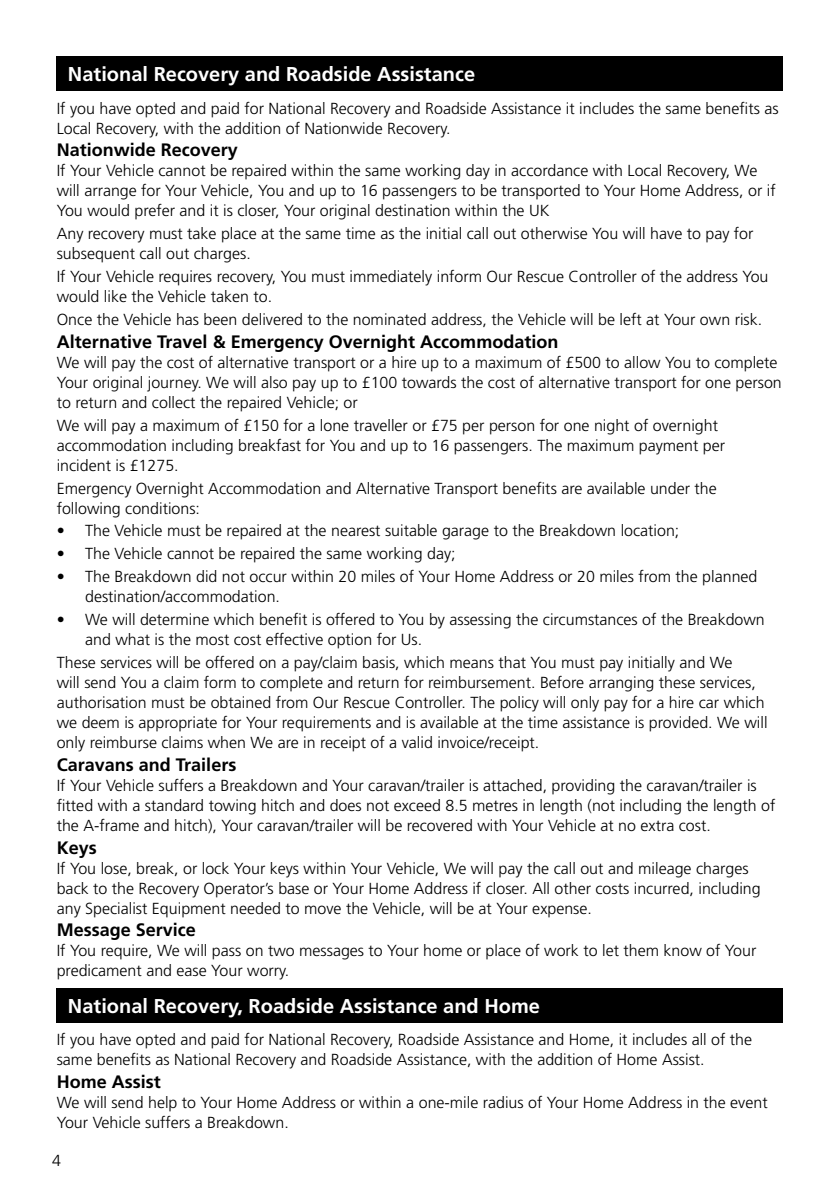
<style>
.page{position:relative;width:840px;height:1191px;background:#fff}
.page>*{position:absolute;margin:0;border:0;box-sizing:border-box;transform-origin:0 0}
.t1{font:700 20px "Frutiger LT Std";color:#fff}
.t2{font:700 18px "Frutiger LT Std";color:#000}
.t3{font:300 16px/20px "Frutiger LT Std";color:#000}
</style>
<div class="page">
<div style="left:57px;top:57px;width:725px;height:34px;background:#000"></div>
<div style="left:57px;top:988px;width:725px;height:34px;background:#000"></div>
<p class="t1" style="left:68px;top:63px;width:408px">National Recovery and Roadside Assistance</p>
<p class="t3" style="left:57px;top:98px;width:723px">If you have opted and paid for National Recovery and Roadside Assistance it includes the same benefits as<br>Local Recovery, with the addition of Nationwide Recovery.</p>
<p class="t2" style="left:57px;top:140px;width:183px">Nationwide Recovery</p>
<p class="t3" style="left:57px;top:161px;width:720px">If Your Vehicle cannot be repaired within the same working day in accordance with Local Recovery, We will arrange for Your Vehicle, You and up to 16 passengers to be transported to Your Home Address, or if<br>You would prefer and it is closer, Your original destination within the UK</p>
<p class="t3" style="left:57px;top:224px;width:698px">Any recovery must take place at the same time as the initial call out otherwise You will have to pay for subsequent call out charges.</p>
<p class="t3" style="left:57px;top:267px;width:712px">If Your Vehicle requires recovery, You must immediately inform Our Rescue Controller of the address You would like the Vehicle taken to.</p>
<p class="t3" style="left:57px;top:310px;width:706px">Once the Vehicle has been delivered to the nominated address, the Vehicle will be left at Your own risk.</p>
<p class="t2" style="left:57px;top:331px;width:503px">Alternative Travel &amp; Emergency Overnight Accommodation</p>
<p class="t3" style="left:57px;top:352px;width:726px">We will pay the cost of alternative transport or a hire up to a maximum of £500 to allow You to complete<br>Your original journey. We will also pay up to £100 towards the cost of alternative transport for one person to return and collect the repaired Vehicle; or</p>
<p class="t3" style="left:57px;top:415px;width:669px">We will pay a maximum of £150 for a lone traveller or £75 per person for one night of overnight accommodation including breakfast for You and up to 16 passengers. The maximum payment per incident is £1275.</p>
<p class="t3" style="left:57px;top:478px;width:661px">Emergency Overnight Accommodation and Alternative Transport benefits are available under the following conditions:</p>
<p class="t3" style="left:57px;top:521px;width:623px">• The Vehicle must be repaired at the nearest suitable garage to the Breakdown location;</p>
<p class="t3" style="left:57px;top:544px;width:400px">• The Vehicle cannot be repaired the same working day;</p>
<p class="t3" style="left:85px;top:567px;width:673px;text-indent:-28px">• The Breakdown did not occur within 20 miles of Your Home Address or 20 miles from the planned destination/accommodation.</p>
<p class="t3" style="left:85px;top:609px;width:680px;text-indent:-28px">• We will determine which benefit is offered to You by assessing the circumstances of the Breakdown and what is the most cost effective option for Us.</p>
<p class="t3" style="left:57px;top:652px;width:712px">These services will be offered on a pay/claim basis, which means that You must pay initially and We<br>will send You a claim form to complete and return for reimbursement. Before arranging these services, authorisation must be obtained from Our Rescue Controller. The policy will only pay for a hire car which we deem is appropriate for Your requirements and is available at the time assistance is provided. We will only reimburse claims when We are in receipt of a valid invoice/receipt.</p>
<p class="t2" style="left:57px;top:754px;width:181px">Caravans and Trailers</p>
<p class="t3" style="left:57px;top:775px;width:719px">If Your Vehicle suffers a Breakdown and Your caravan/trailer is attached, providing the caravan/trailer is fitted with a standard towing hitch and does not exceed 8.5 metres in length (not including the length of the A-frame and hitch), Your caravan/trailer will be recovered with Your Vehicle at no extra cost.</p>
<p class="t2" style="left:57px;top:836px;width:42px">Keys</p>
<p class="t3" style="left:57px;top:858px;width:705px">If You lose, break, or lock Your keys within Your Vehicle, We will pay the call out and mileage charges back to the Recovery Operator’s base or Your Home Address if closer. All other costs incurred, including any Specialist Equipment needed to move the Vehicle, will be at Your expense.</p>
<p class="t2" style="left:57px;top:919px;width:141px">Message Service</p>
<p class="t3" style="left:57px;top:941px;width:700px">If You require, We will pass on two messages to Your home or place of work to let them know of Your predicament and ease Your worry.</p>
<p class="t1" style="left:68px;top:994px;width:473px">National Recovery, Roadside Assistance and Home</p>
<p class="t3" style="left:57px;top:1029px;width:696px">If you have opted and paid for National Recovery, Roadside Assistance and Home, it includes all of the same benefits as National Recovery and Roadside Assistance, with the addition of Home Assist.</p>
<p class="t2" style="left:57px;top:1071px;width:105px">Home Assist</p>
<p class="t3" style="left:57px;top:1092px;width:712px">We will send help to Your Home Address or within a one-mile radius of Your Home Address in the event<br>Your Vehicle suffers a Breakdown.</p>
<p class="t3" style="left:52px;top:1150px;width:10px">4</p>
</div>
